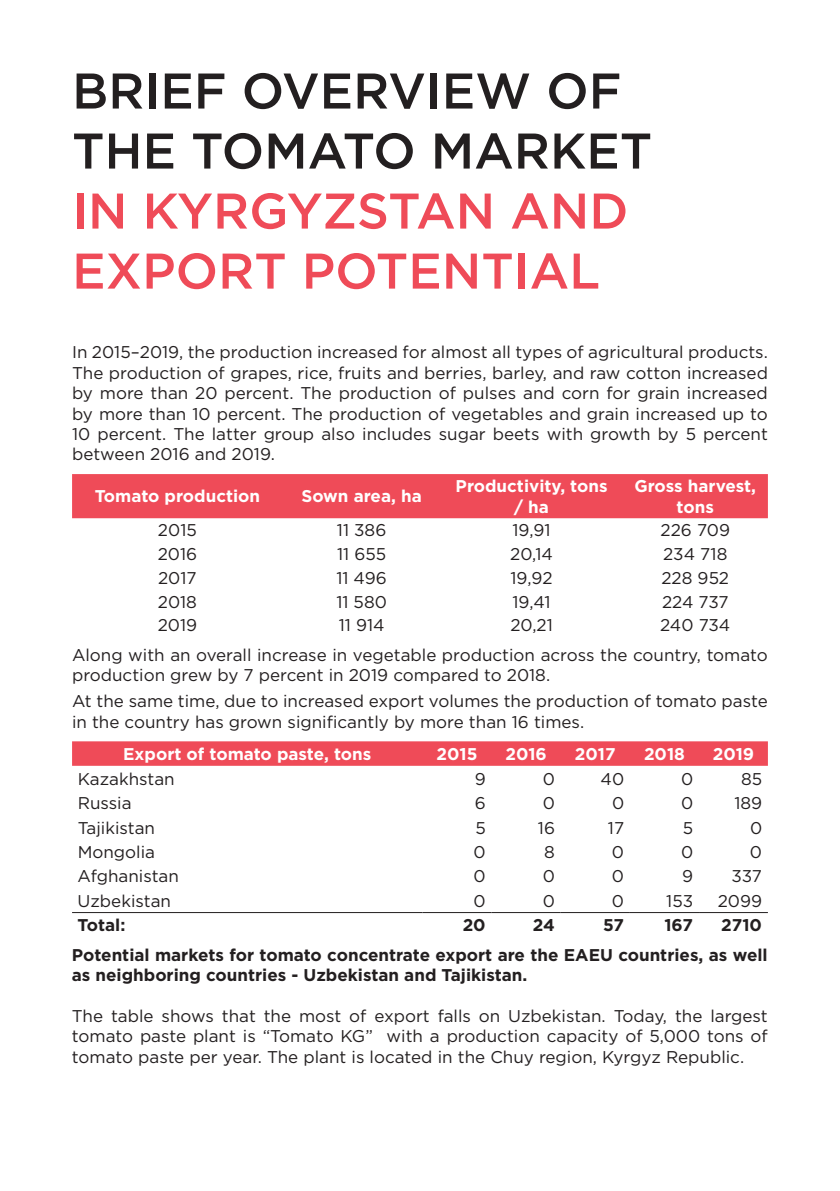
<style>
.page{position:relative;width:840px;height:1191px;background:#fff}
.page>*{position:absolute;margin:0;border:0;box-sizing:border-box;transform-origin:0 0}
.t1{font:500 50px/60px "Gotham Pro";color:#231f20}
.t2{font:500 50px/60px "Gotham Pro";color:#ef4b58}
.t3{font:17px/20.4px "Gotham Pro";color:#231f20;text-align:justify}
.t4{font:700 17px/29.4px "Gotham Pro";color:#231f20}
.t5{font:700 17px/20.4px "Gotham Pro";color:#fff;text-align:center}
</style>
<div class="page">
<div style="left:72px;top:474px;width:695px;height:44px;background:#ef4b58"></div>
<svg style="left:72px;top:741px;width:695px;height:25px;background:#ef4e5b"></svg>
<hr style="left:72px;top:912px;width:350px;height:1px;background:#231f20">
<hr style="left:422px;top:912px;width:69px;height:1px;background:#231f20">
<hr style="left:491px;top:912px;width:69px;height:1px;background:#231f20">
<hr style="left:560px;top:912px;width:69px;height:1px;background:#231f20">
<hr style="left:629px;top:912px;width:69px;height:1px;background:#231f20">
<hr style="left:698px;top:912px;width:69px;height:1px;background:#231f20">
<h1 class="t1" style="left:72px;top:60px;width:581px">BRIEF OVERVIEW OF<br>THE TOMATO MARKET</h1>
<h1 class="t2" style="left:72px;top:180px;width:557px">IN KYRGYZSTAN AND<br>EXPORT POTENTIAL</h1>
<p class="t3" style="left:72px;top:342px;width:697px">In 2015–2019, the production increased for almost all types of agricultural products.<br>The production of grapes, rice, fruits and berries, barley, and raw cotton increased by more than 20 percent. The production of pulses and corn for grain increased by more than 10 percent. The production of vegetables and grain increased up to 10 percent. The latter group also includes sugar beets with growth by 5 percent between 2016 and 2019.</p>
<p class="t5" style="left:95px;top:486px;width:167px">Tomato production</p>
<p class="t5" style="left:301px;top:486px;width:122px">Sown area, ha</p>
<p class="t5" style="left:455px;top:475px;width:153px">Productivity, tons / ha</p>
<p class="t5" style="left:634px;top:475px;width:123px">Gross harvest, tons</p>
<p class="t3" style="left:158px;top:520px;width:40px">2015</p>
<p class="t3" style="left:337px;top:520px;width:51px">11 386</p>
<p class="t3" style="left:512px;top:520px;width:40px">19,91</p>
<p class="t3" style="left:660px;top:520px;width:71px">226 709</p>
<p class="t3" style="left:158px;top:544px;width:41px">2016</p>
<p class="t3" style="left:337px;top:544px;width:51px">11 655</p>
<p class="t3" style="left:510px;top:544px;width:44px">20,14</p>
<p class="t3" style="left:662px;top:544px;width:66px">234 718</p>
<p class="t3" style="left:158px;top:567px;width:40px">2017</p>
<p class="t3" style="left:336px;top:567px;width:52px">11 496</p>
<p class="t3" style="left:510px;top:567px;width:44px">19,92</p>
<p class="t3" style="left:661px;top:567px;width:69px">228 952</p>
<p class="t3" style="left:158px;top:591px;width:41px">2018</p>
<p class="t3" style="left:336px;top:591px;width:52px">11 580</p>
<p class="t3" style="left:512px;top:591px;width:40px">19,41</p>
<p class="t3" style="left:661px;top:591px;width:68px">224 737</p>
<p class="t3" style="left:158px;top:615px;width:41px">2019</p>
<p class="t3" style="left:338px;top:615px;width:47px">11 914</p>
<p class="t3" style="left:510px;top:615px;width:44px">20,21</p>
<p class="t3" style="left:72px;top:610px;width:697px;line-height:29.4px;text-indent:588px">240 734<br>Along with an overall increase in vegetable production across the country, tomato</p>
<p class="t3" style="left:72px;top:662px;width:696px;line-height:26px">production grew by 7 percent in 2019 compared to 2018.<br>At the same time, due to increased export volumes the production of tomato paste</p>
<p class="t3" style="left:72px;top:711px;width:513px">in the country has grown significantly by more than 16 times.</p>
<p class="t5" style="left:123px;top:743px;width:249px">Export of tomato paste, tons</p>
<p class="t5" style="left:436px;top:743px;width:42px">2015</p>
<p class="t5" style="left:505px;top:743px;width:43px">2016</p>
<p class="t5" style="left:574px;top:743px;width:42px">2017</p>
<p class="t5" style="left:643px;top:743px;width:42px">2018</p>
<p class="t5" style="left:712px;top:743px;width:43px">2019</p>
<p class="t3" style="left:78px;top:768px;width:98px">Kazakhstan</p>
<p class="t3" style="left:474px;top:768px;width:12px">9</p>
<p class="t3" style="left:542px;top:768px;width:14px">0</p>
<p class="t3" style="left:600px;top:768px;width:25px">40</p>
<p class="t3" style="left:680px;top:768px;width:14px">0</p>
<p class="t3" style="left:740px;top:768px;width:23px">85</p>
<p class="t3" style="left:78px;top:793px;width:55px">Russia</p>
<p class="t3" style="left:474px;top:793px;width:12px">6</p>
<p class="t3" style="left:542px;top:793px;width:14px">0</p>
<p class="t3" style="left:611px;top:793px;width:14px">0</p>
<p class="t3" style="left:680px;top:793px;width:14px">0</p>
<p class="t3" style="left:734px;top:793px;width:29px">189</p>
<p class="t3" style="left:78px;top:817px;width:79px">Tajikistan</p>
<p class="t3" style="left:475px;top:817px;width:12px">5</p>
<p class="t3" style="left:537px;top:817px;width:19px">16</p>
<p class="t3" style="left:607px;top:817px;width:18px">17</p>
<p class="t3" style="left:682px;top:817px;width:12px">5</p>
<p class="t3" style="left:749px;top:817px;width:14px">0</p>
<p class="t3" style="left:78px;top:841px;width:79px">Mongolia</p>
<p class="t3" style="left:473px;top:841px;width:14px">0</p>
<p class="t3" style="left:544px;top:841px;width:12px">8</p>
<p class="t3" style="left:611px;top:841px;width:14px">0</p>
<p class="t3" style="left:680px;top:841px;width:14px">0</p>
<p class="t3" style="left:749px;top:841px;width:14px">0</p>
<p class="t3" style="left:78px;top:866px;width:103px">Afghanistan</p>
<p class="t3" style="left:473px;top:866px;width:14px">0</p>
<p class="t3" style="left:542px;top:866px;width:14px">0</p>
<p class="t3" style="left:611px;top:866px;width:14px">0</p>
<p class="t3" style="left:681px;top:866px;width:12px">9</p>
<p class="t3" style="left:731px;top:866px;width:32px">337</p>
<p class="t3" style="left:78px;top:890px;width:95px">Uzbekistan</p>
<p class="t3" style="left:473px;top:890px;width:14px">0</p>
<p class="t3" style="left:542px;top:890px;width:14px">0</p>
<p class="t3" style="left:611px;top:890px;width:14px">0</p>
<p class="t3" style="left:666px;top:890px;width:28px">153</p>
<p class="t3" style="left:717px;top:890px;width:46px">2099</p>
<p class="t4" style="left:77px;top:910px;width:49px">Total:</p>
<p class="t4" style="left:462px;top:910px;width:25px">20</p>
<p class="t4" style="left:532px;top:910px;width:24px">24</p>
<p class="t4" style="left:603px;top:910px;width:22px">57</p>
<p class="t4" style="left:664px;top:910px;width:30px">167</p>
<p class="t4" style="left:72px;top:910px;width:697px;text-indent:649px">2710<br>Potential markets for tomato concentrate export are the EAEU countries, as well</p>
<p class="t4" style="left:72px;top:960px;width:457px">as neighboring countries - Uzbekistan and Tajikistan.</p>
<p class="t3" style="left:72px;top:1005px;width:697px">The table shows that the most of export falls on Uzbekistan. Today, the largest tomato paste plant is “Tomato KG” with a production capacity of 5,000 tons of tomato paste per year. The plant is located in the Chuy region, Kyrgyz Republic.</p>
</div>
